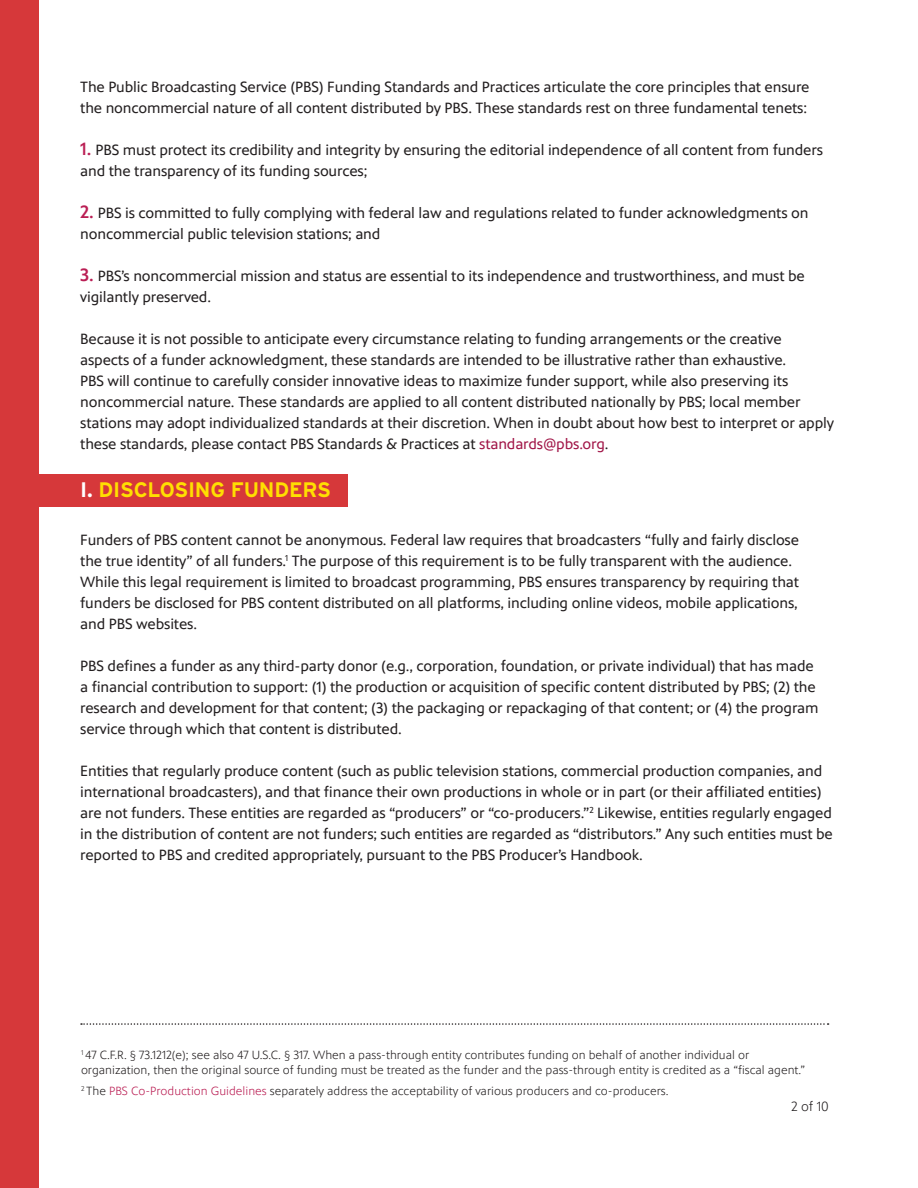
<style>
.page{position:relative;width:918px;height:1188px;background:#fff}
.page>*{position:absolute;margin:0;border:0;box-sizing:border-box;transform-origin:0 0}
.t1{font:700 21px "PBS Explorer";letter-spacing:-.01em;color:#ffdf01}
.t2{font:15px/21px "PBS Sans";letter-spacing:-.01em;color:#231f20}
.t3{font:300 13.5px "PBS Sans";color:#231f20}
.t4{font:300 12px "PBS Sans";color:#231f20}
.s1{font-weight:500;font-size:18px;color:#ba1e54}
.s2{color:#a11648}
.s3{color:#fff}
.s4{color:#ba1e54}
</style>
<div class="page">
<div style="left:0;top:0;width:39px;height:1188px;background:#d6383a"></div>
<div style="left:0;top:474px;width:348px;height:32px;background:#d6383a"></div>
<svg style="left:81px;top:1023px;width:748px;height:2px"></svg>
<p class="t2" style="left:80px;top:77px;width:731px">The Public Broadcasting Service (PBS) Funding Standards and Practices articulate the core principles that ensure the noncommercial nature of all content distributed by PBS. These standards rest on three fundamental tenets:</p>
<p class="t2" style="left:80px;top:140px;width:744px"><span class="s1">1.</span> PBS must protect its credibility and integrity by ensuring the editorial independence of all content from funders and the transparency of its funding sources;</p>
<p class="t2" style="left:80px;top:203px;width:730px"><span class="s1">2.</span> PBS is committed to fully complying with federal law and regulations related to funder acknowledgments on noncommercial public television stations; and</p>
<p class="t2" style="left:80px;top:266px;width:726px"><span class="s1">3.</span> PBS’s noncommercial mission and status are essential to its independence and trustworthiness, and must be vigilantly preserved.</p>
<p class="t2" style="left:80px;top:329px;width:755px">Because it is not possible to anticipate every circumstance relating to funding arrangements or the creative aspects of a funder acknowledgment, these standards are intended to be illustrative rather than exhaustive.<br>PBS will continue to carefully consider innovative ideas to maximize funder support, while also preserving its noncommercial nature. These standards are applied to all content distributed nationally by PBS; local member stations may adopt individualized standards at their discretion. When in doubt about how best to interpret or apply these standards, please contact PBS Standards &amp; Practices at <span class="s2">standards@pbs.org</span>.</p>
<p class="t1" style="left:80px;top:478px;width:252px"><span class="s3">I.</span> DISCLOSING FUNDERS</p>
<p class="t2" style="left:80px;top:530px;width:720px">Funders of PBS content cannot be anonymous. Federal law requires that broadcasters “fully and fairly disclose the true identity” of all funders.<sup>1</sup> The purpose of this requirement is to be fully transparent with the audience.<br>While this legal requirement is limited to broadcast programming, PBS ensures transparency by requiring that funders be disclosed for PBS content distributed on all platforms, including online videos, mobile applications, and PBS websites.</p>
<p class="t2" style="left:80px;top:656px;width:740px">PBS defines a funder as any third-party donor (e.g., corporation, foundation, or private individual) that has made a financial contribution to support: (1) the production or acquisition of specific content distributed by PBS; (2) the research and development for that content; (3) the packaging or repackaging of that content; or (4) the program service through which that content is distributed.</p>
<p class="t2" style="left:80px;top:761px;width:754px">Entities that regularly produce content (such as public television stations, commercial production companies, and international broadcasters), and that finance their own productions in whole or in part (or their affiliated entities) are not funders. These entities are regarded as “producers” or “co-producers.”<sup>2</sup> Likewise, entities regularly engaged in the distribution of content are not funders; such entities are regarded as “distributors.” Any such entities must be reported to PBS and credited appropriately, pursuant to the PBS Producer’s Handbook.</p>
<p class="t4" style="left:81px;top:1049px;width:670px"><sup>1</sup> 47 C.F.R. § 73.1212(e); see also 47 U.S.C. § 317. When a pass-through entity contributes funding on behalf of another individual or</p>
<p class="t4" style="left:81px;top:1064px;width:726px">organization, then the original source of funding must be treated as the funder and the pass-through entity is credited as a “fiscal agent.”</p>
<p class="t4" style="left:81px;top:1085px;width:589px"><sup>2</sup> The <span class="s4">PBS Co-Production Guidelines</span> separately address the acceptability of various producers and co-producers.</p>
<p class="t3" style="left:791px;top:1099px;width:39px">2 of 10</p>
</div>
